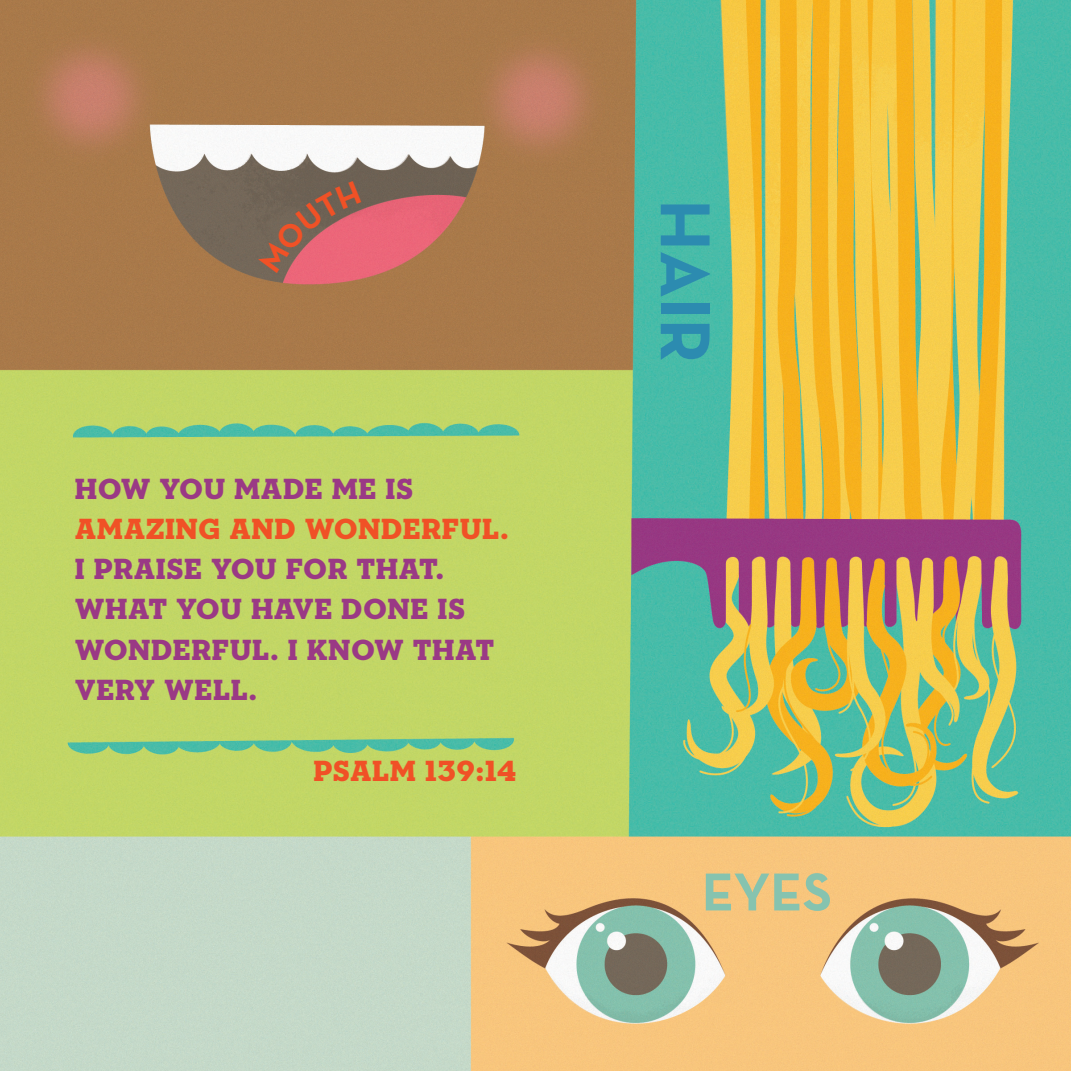
<style>
.page{position:relative;width:1071px;height:1071px;background:#fff}
.page>*{position:absolute;margin:0;border:0;box-sizing:border-box;transform-origin:0 0}
.t1{font:71.75px "Neutraface Text Bold Alt";color:#2c8bb0}
.t2{font:54.25px "Neutraface Text Bold Alt";color:#86c3af}
.t3{font:29.75px/40.2px "Neutraface Slab Display Titling";letter-spacing:.035em;color:#9a3985}
.t4{font:29.75px "Neutraface Slab Display Titling";letter-spacing:.04em;color:#f05126}
</style>
<div class="page">
<img style="left:0;top:0;width:1071px;height:1071px">
<svg style="left:258px;top:181px;width:103px;height:92px;background:#966461"></svg>
<p class="t3" style="left:75px;top:468px;width:339px">HOW YOU MADE ME IS</p>
<p class="t4" style="left:75px;top:510px;width:435px">AMAZING AND WONDERFUL.</p>
<p class="t3" style="left:75px;top:549px;width:370px">I PRAISE YOU FOR THAT.</p>
<p class="t3" style="left:75px;top:589px;width:420px">WHAT YOU HAVE DONE IS<br>WONDERFUL. I KNOW THAT</p>
<p class="t3" style="left:75px;top:670px;width:183px">VERY WELL.</p>
<p class="t4" style="left:314px;top:752px;width:204px">PSALM 139:14</p>
<p class="t1" style="left:731px;top:199px;width:165px;rotate:90deg">HAIR</p>
<p class="t2" style="left:702px;top:857px;width:132px">EYES</p>
</div>
